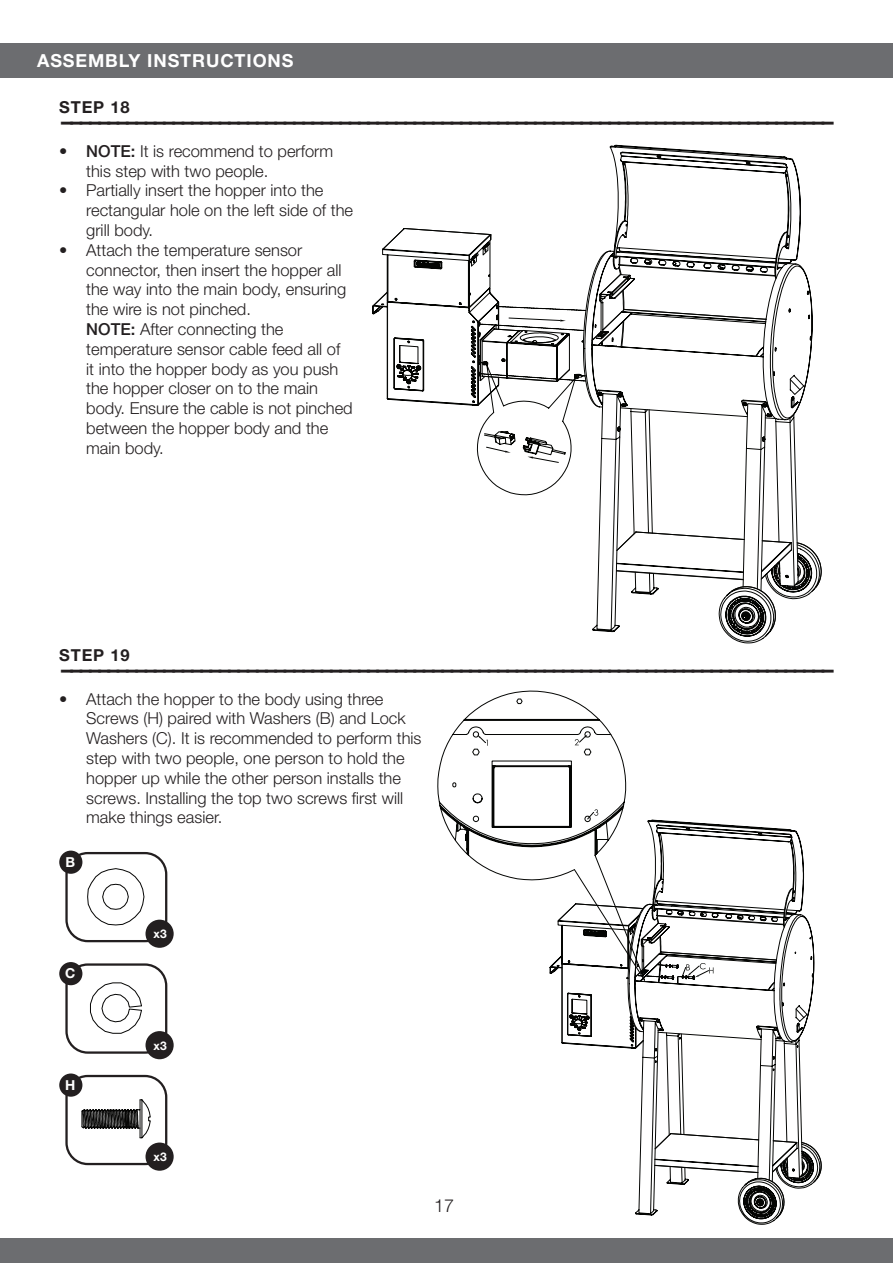
<style>
.page{position:relative;width:893px;height:1263px;background:#fff}
.page>*{position:absolute;margin:0;border:0;box-sizing:border-box;transform-origin:0 0}
.t1{font:700 18px "Helvetica Neue LT Std";letter-spacing:.05em;color:#fff}
.t2{font:300 18px "Helvetica Neue LT Std";color:#231f20}
.t3{font:300 16.5px/19.8px "Helvetica Neue LT Std";color:#231f20}
.t4{font:900 expanded 16.5px "Helvetica Neue LT Std";color:#231f20;scale:2 1}
.t5{font:700 16.5px "Helvetica Neue LT Std";letter-spacing:.05em;color:#231f20}
.t6{font:700 13.8px "Helvetica Neue LT Std";color:#fff}
.t7{font:700 12px "Helvetica Neue LT Std";color:#fff}
.s1{font-weight:500}
</style>
<div class="page">
<div style="left:0;top:1238px;width:893px;height:25px;background:#6c6d70"></div>
<div style="left:0;top:43px;width:893px;height:35px;background:#6c6d70"></div>
<div style="left:65px;top:852px;width:102px;height:90px;border:2px solid #231f20;border-radius:21px"></div>
<div style="left:146px;top:920px;width:28px;height:28px;background:#231f20;border-radius:50%"></div>
<div style="left:59px;top:850px;width:23px;height:24px;background:#231f20;border-radius:50%"></div>
<svg style="left:87px;top:868px;width:58px;height:58px"></svg>
<div style="left:65px;top:963px;width:102px;height:91px;border:2px solid #231f20;border-radius:21px"></div>
<div style="left:146px;top:1031px;width:28px;height:28px;background:#231f20;border-radius:50%"></div>
<div style="left:59px;top:962px;width:23px;height:23px;background:#231f20;border-radius:50%"></div>
<svg style="left:90px;top:982px;width:52px;height:52px"></svg>
<div style="left:65px;top:1075px;width:102px;height:90px;border:2px solid #231f20;border-radius:21px"></div>
<div style="left:146px;top:1142px;width:28px;height:29px;background:#231f20;border-radius:50%"></div>
<div style="left:59px;top:1073px;width:23px;height:24px;background:#231f20;border-radius:50%"></div>
<svg style="left:81px;top:1099px;width:70px;height:40px"></svg>
<svg style="left:727px;top:634px;width:42px;height:3px"></svg>
<svg style="left:587px;top:145px;width:235px;height:489px"></svg>
<svg style="left:372px;top:228px;width:215px;height:267px"></svg>
<svg style="left:635px;top:824px;width:187px;height:393px"></svg>
<svg style="left:667px;top:963px;width:46px;height:46px"></svg>
<svg style="left:437px;top:690px;width:263px;height:293px"></svg>
<svg style="left:477px;top:734px;width:11px;height:12px"></svg>
<svg style="left:575px;top:734px;width:13px;height:11px"></svg>
<svg style="left:560px;top:809px;width:88px;height:240px"></svg>
<p class="t1" style="left:37px;top:50px;width:258px">ASSEMBLY INSTRUCTIONS</p>
<p class="t5" style="left:59px;top:97px;width:72px">STEP 18</p>
<p class="t4" style="left:59px;top:111px;width:390px">-----------------------------------------------------------------------------------</p>
<p class="t3" style="left:86px;top:141px;width:248px;text-indent:-27px"><span class="s1">• NOTE:</span> It is recommend to perform this step with two people.</p>
<p class="t3" style="left:86px;top:180px;width:268px;text-indent:-27px">• Partially insert the hopper into the rectangular hole on the left side of the grill body.</p>
<p class="t3" style="left:86px;top:240px;width:268px;text-indent:-27px">• Attach the temperature sensor connector, then insert the hopper all the way into the main body, ensuring the wire is not pinched.<br><span class="s1">NOTE:</span> After connecting the temperature sensor cable feed all of<br>it into the hopper body as you push the hopper closer on to the main body. Ensure the cable is not pinched between the hopper body and the main body.</p>
<p class="t5" style="left:59px;top:645px;width:72px">STEP 19</p>
<p class="t4" style="left:59px;top:659px;width:390px">-----------------------------------------------------------------------------------</p>
<p class="t3" style="left:86px;top:688px;width:337px;text-indent:-27px">• Attach the hopper to the body using three Screws (H) paired with Washers (B) and Lock Washers (C). It is recommended to perform this step with two people, one person to hold the hopper up while the other person installs the screws. Installing the top two screws first will make things easier.</p>
<p class="t6" style="left:66px;top:853px;width:11px">B</p>
<p class="t6" style="left:65px;top:965px;width:12px">C</p>
<p class="t6" style="left:65px;top:1076px;width:12px">H</p>
<p class="t7" style="left:154px;top:926px;width:15px">x3</p>
<p class="t7" style="left:154px;top:1038px;width:15px">x3</p>
<p class="t7" style="left:154px;top:1149px;width:15px">x3</p>
<p class="t2" style="left:434px;top:1194px;width:22px">17</p>
</div>
